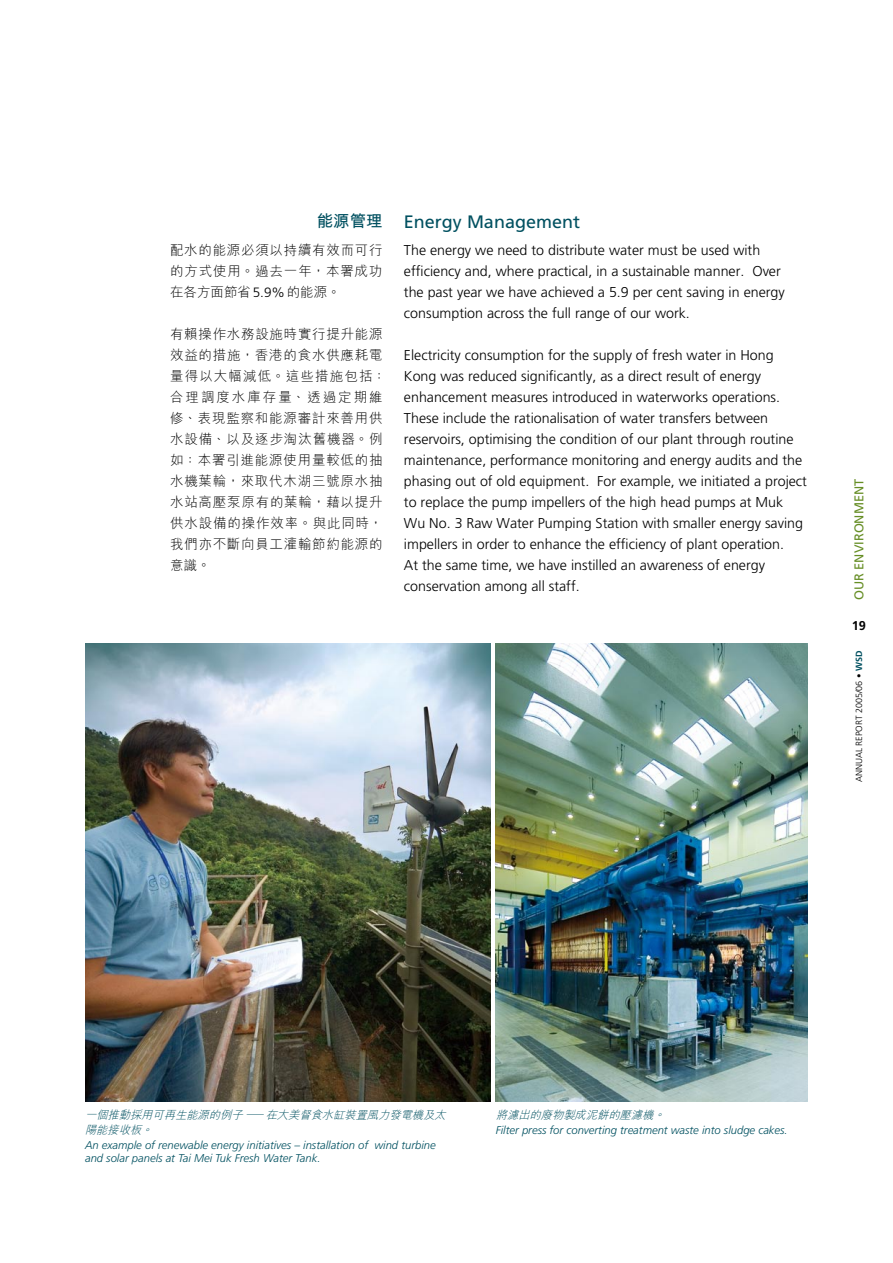
<style>
.page{position:relative;width:893px;height:1263px;background:#fff}
.page>*{position:absolute;margin:0;border:0;box-sizing:border-box;transform-origin:0 0}
.t1{font:18px "Frutiger";color:#005060}
.t2{font:700 16.5px "M Hei HK";color:#005060}
.t3{font:300 14.25px/21px "Frutiger";color:#000}
.t4{font:300 13.5px/21px "M Hei HK";letter-spacing:.06em;color:#000;text-align:justify}
.t5{font:12.75px "Frutiger";color:#668e25}
.t6{font:700 12.75px "Frutiger";color:#000}
.t7{font:italic 300 11.25px/12.8px "Frutiger";color:#005060}
.t8{font:italic 300 11.25px/15px "M Hei HK";color:#005060}
.t9{font:300 9px "Frutiger";color:#000}
.s1{font-family:"Frutiger"}
.s2{font-weight:700}
.s3{font-weight:700;color:#005060}
</style>
<div class="page">
<img style="left:85px;top:644px;width:405px;height:457px">
<img style="left:496px;top:644px;width:312px;height:457px">
<p class="t2" style="left:317px;top:209px;width:67px">能源管理</p>
<p class="t4" style="left:170px;top:239px;width:214px">配水的能源必須以持續有效而可行的方式使用。過去一年，本署成功在各方面節省<span class="s1">5.9%</span>的能源。</p>
<p class="t4" style="left:170px;top:323px;width:217px;text-align:left">有賴操作水務設施時實行提升能源效益的措施，香港的食水供應耗電量得以大幅減低。這些措施包括：合理調度水庫存量、透過定期維修、表現監察和能源審計來善用供水設備、以及逐步淘汰舊機器。例如：本署引進能源使用量較低的抽水機葉輪，來取代木湖三號原水抽水站高壓泵原有的葉輪，藉以提升供水設備的操作效率。與此同時，我們亦不斷向員工灌輸節約能源的意識。</p>
<p class="t1" style="left:404px;top:211px;width:178px">Energy Management</p>
<p class="t3" style="left:404px;top:240px;width:382px">The energy we need to distribute water must be used with efficiency and, where practical, in a sustainable manner. Over the past year we have achieved a 5.9 per cent saving in energy consumption across the full range of our work.</p>
<p class="t3" style="left:404px;top:345px;width:405px">Electricity consumption for the supply of fresh water in Hong Kong was reduced significantly, as a direct result of energy enhancement measures introduced in waterworks operations.<br>These include the rationalisation of water transfers between reservoirs, optimising the condition of our plant through routine maintenance, performance monitoring and energy audits and the phasing out of old equipment. For example, we initiated a project to replace the pump impellers of the high head pumps at Muk Wu No. 3 Raw Water Pumping Station with smaller energy saving impellers in order to enhance the efficiency of plant operation.<br>At the same time, we have instilled an awareness of energy conservation among all staff.</p>
<p class="t5" style="left:851px;top:600px;width:123px;rotate:-90deg">OUR ENVIRONMENT</p>
<p class="t6" style="left:852px;top:618px;width:16px">19</p>
<p class="t9" style="left:854px;top:782px;width:133px;rotate:-90deg">ANNUAL REPORT 2005/06 <span class="s2">•</span> <span class="s3">WSD</span></p>
<p class="t8" style="left:85px;top:1107px;width:366px">一個推動採用可再生能源的例子 — 在大美督食水缸裝置風力發電機及太陽能接收板。</p>
<p class="t7" style="left:85px;top:1139px;width:352px">An example of renewable energy initiatives – installation of wind turbine and solar panels at Tai Mei Tuk Fresh Water Tank.</p>
<p class="t8" style="left:496px;top:1107px;width:174px">將濾出的廢物製成泥餅的壓濾機。</p>
<p class="t7" style="left:496px;top:1124px;width:293px">Filter press for converting treatment waste into sludge cakes.</p>
</div>
